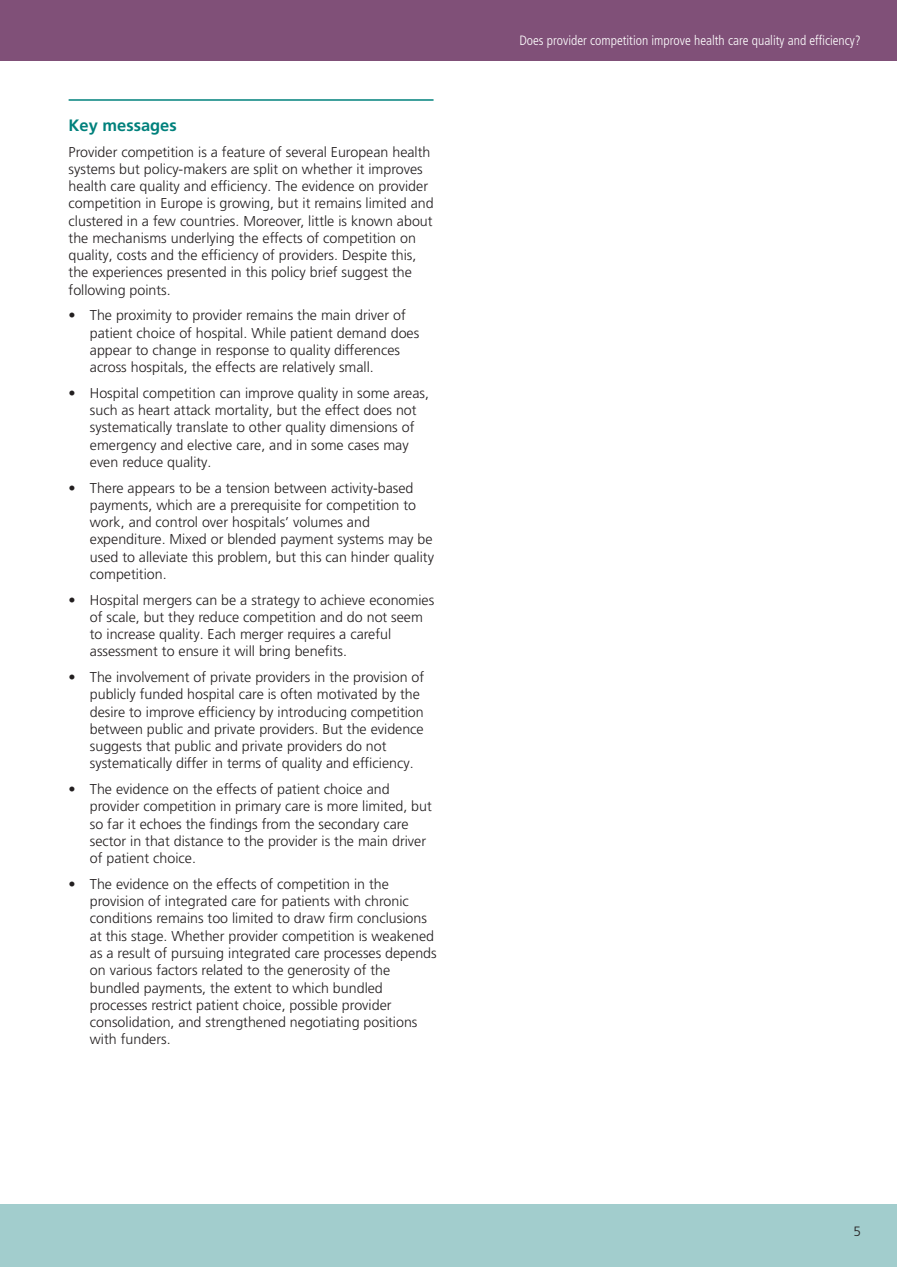
<style>
.page{position:relative;width:897px;height:1267px;background:#fff}
.page>*{position:absolute;margin:0;border:0;box-sizing:border-box;transform-origin:0 0}
.t1{font:700 16.5px "Frutiger LT Pro";color:#00817c}
.t2{font:300 14.25px/17.2px "Frutiger LT Pro";color:#231f20}
.t3{font:300 condensed 13.5px "Frutiger LT Pro";color:#fff}
.t4{font:300 13.5px "Frutiger LT Pro";color:#231f20}
</style>
<div class="page">
<hr style="left:0;top:0;width:2px;height:61px;background:#805078">
<hr style="left:0;top:1205px;width:2px;height:62px;background:#a2cdcd">
<div style="left:2px;top:0;width:895px;height:61px;background:#805078"></div>
<div style="left:2px;top:1205px;width:895px;height:62px;background:#a2cdcd"></div>
<hr style="left:69px;top:99px;width:365px;height:2px;background:#00817c">
<p class="t1" style="left:69px;top:116px;width:110px">Key messages</p>
<p class="t2" style="left:69px;top:144px;width:367px">Provider competition is a feature of several European health systems but policy-makers are split on whether it improves health care quality and efficiency. The evidence on provider competition in Europe is growing, but it remains limited and clustered in a few countries. Moreover, little is known about the mechanisms underlying the effects of competition on quality, costs and the efficiency of providers. Despite this, the experiences presented in this policy brief suggest the following points.</p>
<p class="t2" style="left:90px;top:308px;width:331px;text-indent:-21px">• The proximity to provider remains the main driver of patient choice of hospital. While patient demand does appear to change in response to quality differences across hospitals, the effects are relatively small.</p>
<p class="t2" style="left:90px;top:385px;width:341px;text-indent:-21px">• Hospital competition can improve quality in some areas, such as heart attack mortality, but the effect does not systematically translate to other quality dimensions of emergency and elective care, and in some cases may even reduce quality.</p>
<p class="t2" style="left:90px;top:480px;width:346px;text-indent:-21px">• There appears to be a tension between activity-based payments, which are a prerequisite for competition to work, and control over hospitals’ volumes and expenditure. Mixed or blended payment systems may be used to alleviate this problem, but this can hinder quality competition.</p>
<p class="t2" style="left:90px;top:592px;width:346px;text-indent:-21px">• Hospital mergers can be a strategy to achieve economies of scale, but they reduce competition and do not seem to increase quality. Each merger requires a careful assessment to ensure it will bring benefits.</p>
<p class="t2" style="left:90px;top:670px;width:336px;text-indent:-21px">• The involvement of private providers in the provision of publicly funded hospital care is often motivated by the desire to improve efficiency by introducing competition between public and private providers. But the evidence suggests that public and private providers do not systematically differ in terms of quality and efficiency.</p>
<p class="t2" style="left:90px;top:782px;width:344px;text-indent:-21px">• The evidence on the effects of patient choice and provider competition in primary care is more limited, but so far it echoes the findings from the secondary care sector in that distance to the provider is the main driver of patient choice.</p>
<p class="t2" style="left:90px;top:876px;width:348px;text-indent:-21px">• The evidence on the effects of competition in the provision of integrated care for patients with chronic conditions remains too limited to draw firm conclusions at this stage. Whether provider competition is weakened as a result of pursuing integrated care processes depends on various factors related to the generosity of the bundled payments, the extent to which bundled processes restrict patient choice, possible provider consolidation, and strengthened negotiating positions with funders.</p>
<p class="t3" style="left:519px;top:34px;width:343px">Does provider competition improve health care quality and efficiency?</p>
<p class="t4" style="left:854px;top:1226px;width:9px">5</p>
</div>
